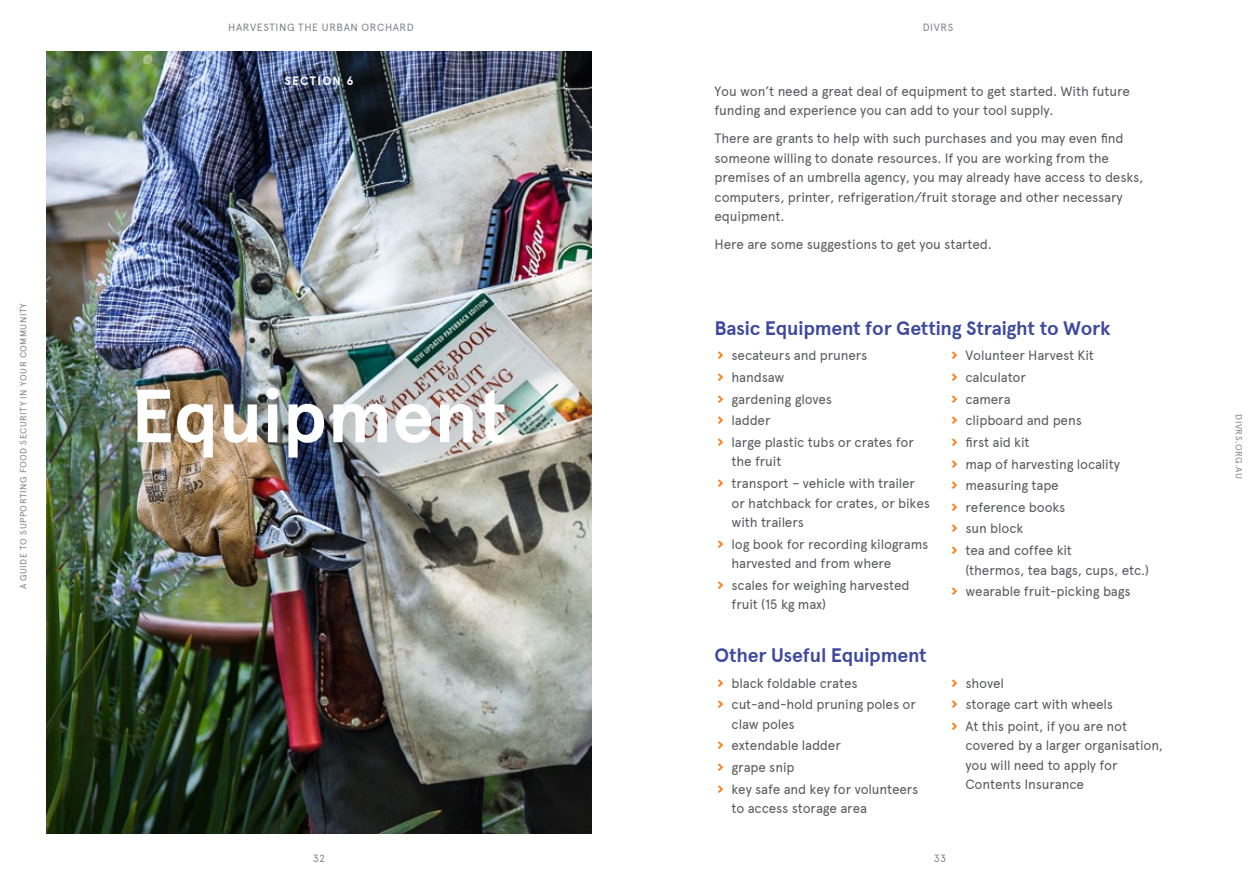
<style>
.page{position:relative;width:1259px;height:893px;background:#fff}
.page>*{position:absolute;margin:0;border:0;box-sizing:border-box;transform-origin:0 0}
.t1{font:700 75px "Apercu";color:#fff}
.t2{font:700 19.5px "Apercu";letter-spacing:-.01em;color:#3e499e}
.t3{font:13.5px/21.6px "Apercu";letter-spacing:-.01em;color:#58595b}
.t4{font:700 12px "Apercu";letter-spacing:.1em;color:#fff}
.t5{font:10.5px "Apercu";letter-spacing:.055em;color:#808285}
.t6{font:9px "Apercu";letter-spacing:.055em;color:#808285}
.s1{font-family:"Arrrows";color:#fa801f}
</style>
<div class="page">
<img style="left:47px;top:51px;width:544px;height:782px">
<p class="t6" style="left:18px;top:589px;width:287px;rotate:-90deg">A GUIDE TO SUPPORTING FOOD SECURITY IN YOUR COMMUNITY</p>
<p class="t5" style="left:228px;top:21px;width:187px">HARVESTING THE URBAN ORCHARD</p>
<p class="t5" style="left:922px;top:21px;width:32px">DIVRS</p>
<p class="t4" style="left:284px;top:73px;width:71px">SECTION 6</p>
<h1 class="t1" style="left:131px;top:371px;width:378px">Equipment</h1>
<p class="t3" style="left:714px;top:81px;width:417px;line-height:19.5px">You won’t need a great deal of equipment to get started. With future funding and experience you can add to your tool supply.</p>
<p class="t3" style="left:714px;top:129px;width:430px;line-height:19.5px">There are grants to help with such purchases and you may even find someone willing to donate resources. If you are working from the premises of an umbrella agency, you may already have access to desks, computers, printer, refrigeration/fruit storage and other necessary equipment.</p>
<p class="t3" style="left:714px;top:234px;width:279px">Here are some suggestions to get you started.</p>
<h2 class="t2" style="left:714px;top:316px;width:398px">Basic Equipment for Getting Straight to Work</h2>
<p class="t3" style="left:714px;top:345px;width:201px"><span class="s1">v</span> secateurs and pruners<br><span class="s1">v</span> handsaw<br><span class="s1">v</span> gardening gloves<br><span class="s1">v</span> ladder<br><span class="s1">v</span> large plastic tubs or crates for</p>
<p class="t3" style="left:714px;top:451px;width:202px;text-indent:17px">the fruit<br><span class="s1">v</span> transport – vehicle with trailer</p>
<p class="t3" style="left:731px;top:493px;width:200px;line-height:19.5px">or hatchback for crates, or bikes with trailers</p>
<p class="t3" style="left:731px;top:534px;width:198px;line-height:19.5px;text-indent:-17px"><span class="s1">v</span> log book for recording kilograms harvested and from where</p>
<p class="t3" style="left:731px;top:575px;width:179px;line-height:19.5px;text-indent:-17px"><span class="s1">v</span> scales for weighing harvested fruit (15 kg max)</p>
<p class="t3" style="left:948px;top:345px;width:173px"><span class="s1">v</span> Volunteer Harvest Kit<br><span class="s1">v</span> calculator<br><span class="s1">v</span> camera<br><span class="s1">v</span> clipboard and pens<br><span class="s1">v</span> first aid kit<br><span class="s1">v</span> map of harvesting locality <span class="s1">v</span> measuring tape<br><span class="s1">v</span> reference books<br><span class="s1">v</span> sun block<br><span class="s1">v</span> tea and coffee kit</p>
<p class="t3" style="left:948px;top:559px;width:202px;text-indent:17px">(thermos, tea bags, cups, etc.) <span class="s1">v</span> wearable fruit-picking bags</p>
<h2 class="t2" style="left:714px;top:643px;width:214px">Other Useful Equipment</h2>
<p class="t3" style="left:714px;top:672px;width:203px"><span class="s1">v</span> black foldable crates<br><span class="s1">v</span> cut-and-hold pruning poles or</p>
<p class="t3" style="left:714px;top:713px;width:205px;text-indent:17px">claw poles<br><span class="s1">v</span> extendable ladder<br><span class="s1">v</span> grape snip<br><span class="s1">v</span> key safe and key for volunteers</p>
<p class="t3" style="left:731px;top:797px;width:137px">to access storage area</p>
<p class="t3" style="left:948px;top:672px;width:180px"><span class="s1">v</span> shovel<br><span class="s1">v</span> storage cart with wheels <span class="s1">v</span> At this point, if you are not</p>
<p class="t3" style="left:965px;top:736px;width:199px;line-height:19.5px">covered by a larger organisation, you will need to apply for<br>Contents Insurance</p>
<p class="t5" style="left:313px;top:852px;width:14px">32</p>
<p class="t5" style="left:933px;top:852px;width:14px">33</p>
<p class="t6" style="left:1244px;top:414px;width:66px;rotate:90deg">DIVRS.ORG.AU</p>
</div>
